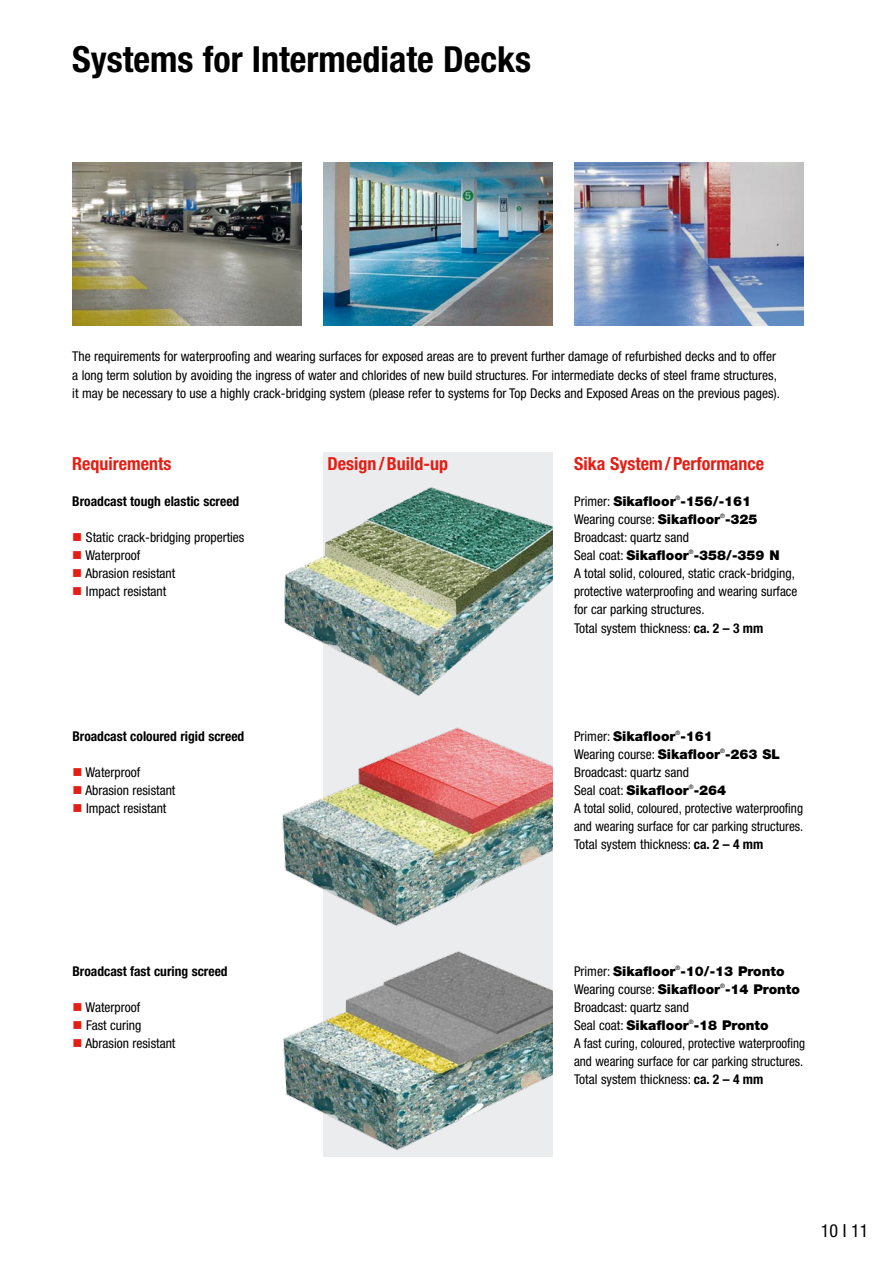
<style>
.page{position:relative;width:893px;height:1263px;background:#fff}
.page>*{position:absolute;margin:0;border:0;box-sizing:border-box;transform-origin:0 0}
.t1{font:700 condensed 36px "Helvetica Neue LT Pro";color:#000}
.t2{font:700 condensed 18px "Helvetica Neue LT Pro";color:#e41e14}
.t3{font:condensed 18px "Helvetica Neue LT Pro";color:#000}
.t4{font:condensed 13.5px/18px "Helvetica Neue LT Pro";color:#000}
.t5{font:900 13.5px "Helvetica Neue LT Pro";color:#000}
.t6{font:condensed 13.5px/18px "Helvetica Neue LT Pro";color:#000;scale:.96 1}
.t7{font:700 condensed 13.5px "Helvetica Neue LT Pro";color:#000}
.t8{font:condensed 6.15px "Helvetica Neue LT Pro";color:#000}
.s1{color:#e41e14}
.s2{font-weight:900;font-stretch:normal}
.s3{font-weight:400;font-stretch:condensed}
.s4{font-weight:700}
</style>
<div class="page">
<img style="left:72px;top:163px;width:230px;height:162px">
<img style="left:574px;top:163px;width:230px;height:162px">
<div style="left:323px;top:452px;width:230px;height:705px;background:#ebeced"></div>
<img style="left:323px;top:163px;width:230px;height:162px">
<img style="left:282px;top:727px;width:271px;height:200px">
<img style="left:283px;top:951px;width:270px;height:200px">
<img style="left:284px;top:487px;width:269px;height:209px">
<h1 class="t1" style="left:72px;top:38px;width:460px">Systems for Intermediate Decks</h1>
<p class="t4" style="left:72px;top:347px;width:709px">The requirements for waterproofing and wearing surfaces for exposed areas are to prevent further damage of refurbished decks and to offer a long term solution by avoiding the ingress of water and chlorides of new build structures. For intermediate decks of steel frame structures, it may be necessary to use a highly crack-bridging system (please refer to systems for Top Decks and Exposed Areas on the previous pages).</p>
<h2 class="t2" style="left:72px;top:453px;width:101px">Requirements</h2>
<h2 class="t2" style="left:327px;top:453px;width:122px">Design /Build-up</h2>
<h2 class="t2" style="left:574px;top:453px;width:192px">Sika System/Performance</h2>
<p class="t7" style="left:72px;top:493px;width:169px">Broadcast tough elastic screed</p>
<p class="t4" style="left:72px;top:528px;width:174px"><span class="s1">■</span> Static crack-bridging properties</p>
<p class="t4" style="left:72px;top:546px;width:69px"><span class="s1">■</span> Waterproof</p>
<p class="t4" style="left:72px;top:564px;width:105px"><span class="s1">■</span> Abrasion resistant</p>
<p class="t4" style="left:72px;top:582px;width:96px"><span class="s1">■</span> Impact resistant</p>
<p class="t7" style="left:72px;top:728px;width:174px">Broadcast coloured rigid screed</p>
<p class="t4" style="left:72px;top:763px;width:69px"><span class="s1">■</span> Waterproof</p>
<p class="t4" style="left:72px;top:781px;width:105px"><span class="s1">■</span> Abrasion resistant</p>
<p class="t4" style="left:72px;top:799px;width:96px"><span class="s1">■</span> Impact resistant</p>
<p class="t7" style="left:72px;top:963px;width:157px">Broadcast fast curing screed</p>
<p class="t4" style="left:72px;top:998px;width:69px"><span class="s1">■</span> Waterproof</p>
<p class="t4" style="left:72px;top:1016px;width:71px"><span class="s1">■</span> Fast curing</p>
<p class="t4" style="left:72px;top:1034px;width:105px"><span class="s1">■</span> Abrasion resistant</p>
<p class="t8" style="left:675px;top:494px;width:6px">®</p>
<p class="t4" style="left:574px;top:510px;width:185px">Wearing course: <span class="s2">Sikafloor -325</span></p>
<p class="t5" style="left:574px;top:493px;width:179px"><span class="s3">Primer:</span> Sikafloor -156/-161</p>
<p class="t8" style="left:720px;top:512px;width:6px">®</p>
<p class="t4" style="left:574px;top:528px;width:207px">Broadcast: quartz sand<br>Seal coat: <span class="s2">Sikafloor -358/-359 N</span></p>
<p class="t8" style="left:689px;top:548px;width:6px">®</p>
<p class="t4" style="left:574px;top:564px;width:225px">A total solid, coloured, static crack-bridging, protective waterproofing and wearing surface for car parking structures.<br>Total system thickness: <span class="s4">ca. 2 – 3 mm</span></p>
<p class="t8" style="left:675px;top:729px;width:6px">®</p>
<p class="t5" style="left:574px;top:746px;width:207px"><span class="s3">Wearing course:</span> Sikafloor -263 SL</p>
<p class="t5" style="left:574px;top:728px;width:140px"><span class="s3">Primer:</span> Sikafloor -161</p>
<p class="t8" style="left:720px;top:747px;width:6px">®</p>
<p class="t4" style="left:574px;top:763px;width:154px">Broadcast: quartz sand<br>Seal coat: <span class="s2">Sikafloor -264</span></p>
<p class="t8" style="left:689px;top:783px;width:6px">®</p>
<p class="t4" style="left:574px;top:799px;width:231px;text-align:justify">A total solid, coloured, protective waterproofing and wearing surface for car parking structures.<br>Total system thickness: <span class="s4">ca. 2 – 4 mm</span></p>
<p class="t8" style="left:675px;top:964px;width:6px">®</p>
<p class="t5" style="left:574px;top:981px;width:227px"><span class="s3">Wearing course:</span> Sikafloor -14 Pronto</p>
<p class="t5" style="left:574px;top:963px;width:212px"><span class="s3">Primer:</span> Sikafloor -10/-13 Pronto</p>
<p class="t8" style="left:720px;top:982px;width:6px">®</p>
<p class="t4" style="left:574px;top:998px;width:196px">Broadcast: quartz sand<br>Seal coat: <span class="s2">Sikafloor -18 Pronto</span></p>
<p class="t8" style="left:689px;top:1018px;width:6px">®</p>
<p class="t6" style="left:574px;top:1034px;width:242px">A fast curing, coloured, protective waterproofing and wearing surface for car parking structures.<br>Total system thickness: <span class="s4">ca. 2 – 4 mm</span></p>
<h2 class="t3" style="left:821px;top:1220px;width:49px">10 I 11</h2>
</div>
